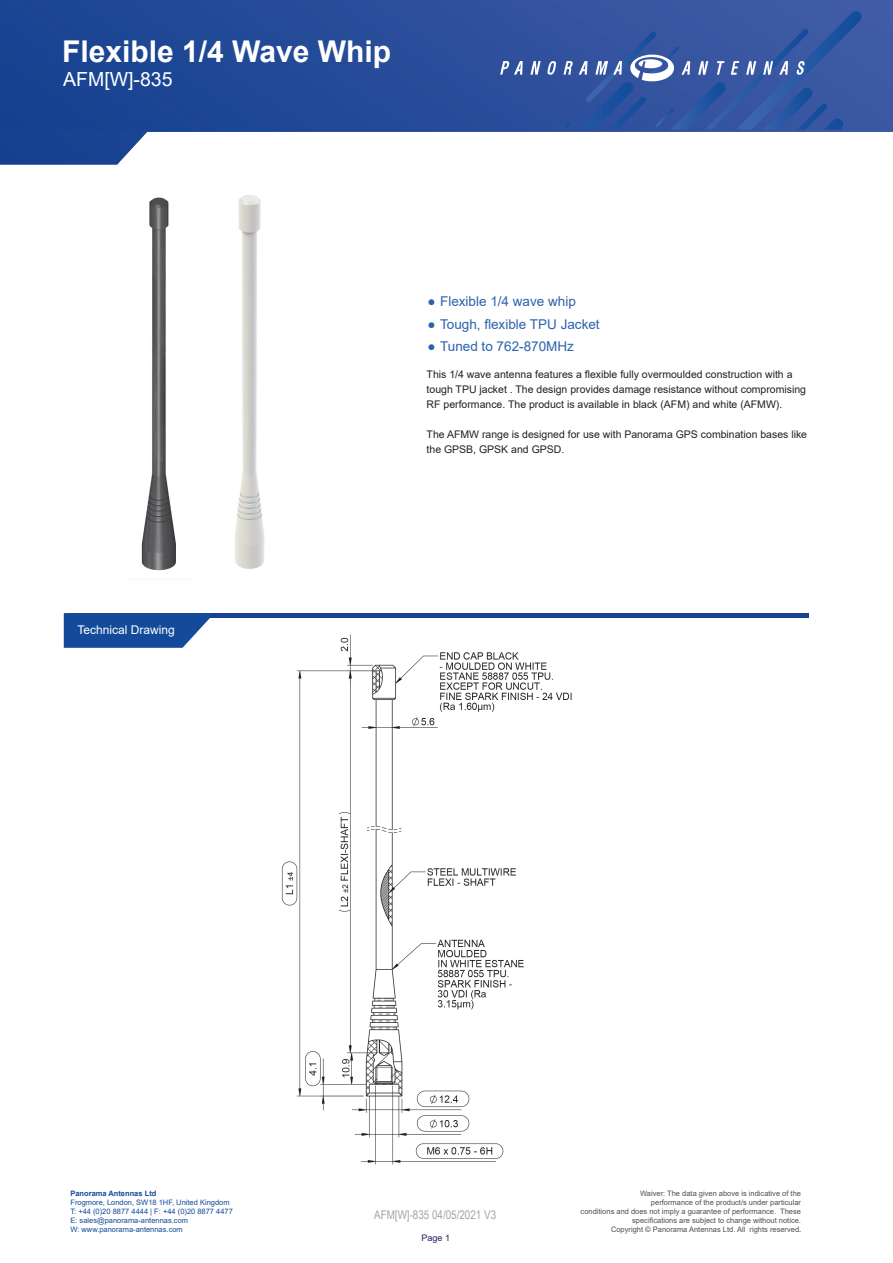
<style>
.page{position:relative;width:893px;height:1263px;background:#fff}
.page>*{position:absolute;margin:0;border:0;box-sizing:border-box;transform-origin:0 0}
.t1{font:700 30px "Arial";color:#fff}
.t2{font:19.5px "Arial";color:#fff}
.t3{font:13.5px "Arial";color:#2c62ad}
.t4{font:12px "Arial Narrow";color:#a7a3a3}
.t5{font:12px "Arial";color:#fff}
.t6{font:10.5px/15px "Arial";color:#231f20}
.t7{font:9px "Arial";color:#201f5e}
.t8{font:7.5px/9px "Arial";color:#4e4f50;text-align:right}
.t9{font:7.5px/9px "Arial";color:#134a9a}
.t10{font:700 7.5px "Arial";color:#134a9a}
.s1{font-family:"Myriad Pro";font-size:9px}
</style>
<div class="page">
<img style="left:0;top:0;width:893px;height:131px">
<svg style="left:547px;top:11px;width:315px;height:119px;background:#3b5ba4"></svg>
<svg style="left:530px;top:61px;width:11px;height:14px"></svg>
<svg style="left:500px;top:60px;width:23px;height:15px"></svg>
<img style="left:0;top:130px;width:149px;height:35px">
<hr style="left:69px;top:613px;width:739px;height:4px;background:#184392">
<svg style="left:64px;top:613px;width:150px;height:35px"></svg>
<img style="left:234px;top:195px;width:31px;height:374px">
<img style="left:281px;top:634px;width:291px;height:531px">
<img style="left:141px;top:197px;width:35px;height:374px">
<h1 class="t1" style="left:62px;top:30px;width:330px">Flexible 1/4 Wave Whip</h1>
<h2 class="t2" style="left:63px;top:66px;width:111px">AFM[W]-835</h2>
<p class="t5" style="left:78px;top:621px;width:99px">Technical Drawing</p>
<p class="t3" style="left:427px;top:292px;width:150px">● Flexible 1/4 wave whip</p>
<p class="t3" style="left:427px;top:315px;width:174px">● Tough, flexible TPU Jacket</p>
<p class="t3" style="left:427px;top:337px;width:148px">● Tuned to 762-870MHz</p>
<p class="t6" style="left:427px;top:367px;width:381px">This 1/4 wave antenna features a flexible fully overmoulded construction with a tough TPU jacket . The design provides damage resistance without compromising<br>RF performance. The product is available in black (AFM) and white (AFMW).</p>
<p class="t6" style="left:427px;top:427px;width:382px">The AFMW range is designed for use with Panorama GPS combination bases like the GPSB, GPSK and GPSD.</p>
<p class="t10" style="left:70px;top:1188px;width:87px">Panorama Antennas Ltd</p>
<p class="t9" style="left:70px;top:1198px;width:164px">Frogmore, London, SW18 1HF, United Kingdom T: +44 (0)20 8877 4444 | F: +44 (0)20 8877 4477<br>E: sales@panorama-antennas.com<br>W: www.panorama-antennas.com</p>
<p class="t4" style="left:374px;top:1206px;width:123px">AFM[W]-835 04/05/2021 V3</p>
<p class="t7" style="left:421px;top:1231px;width:30px">Page 1</p>
<p class="t8" style="left:581px;top:1189px;width:222px">Waiver: The data given above is indicative of the<br>performance of the product/s under particular<br>conditions and does not imply a guarantee of performance. These specifications are subject to change without notice.<br>Copyright © Panorama Antennas Ltd. All rights reserved<span class="s1">.</span></p>
</div>
